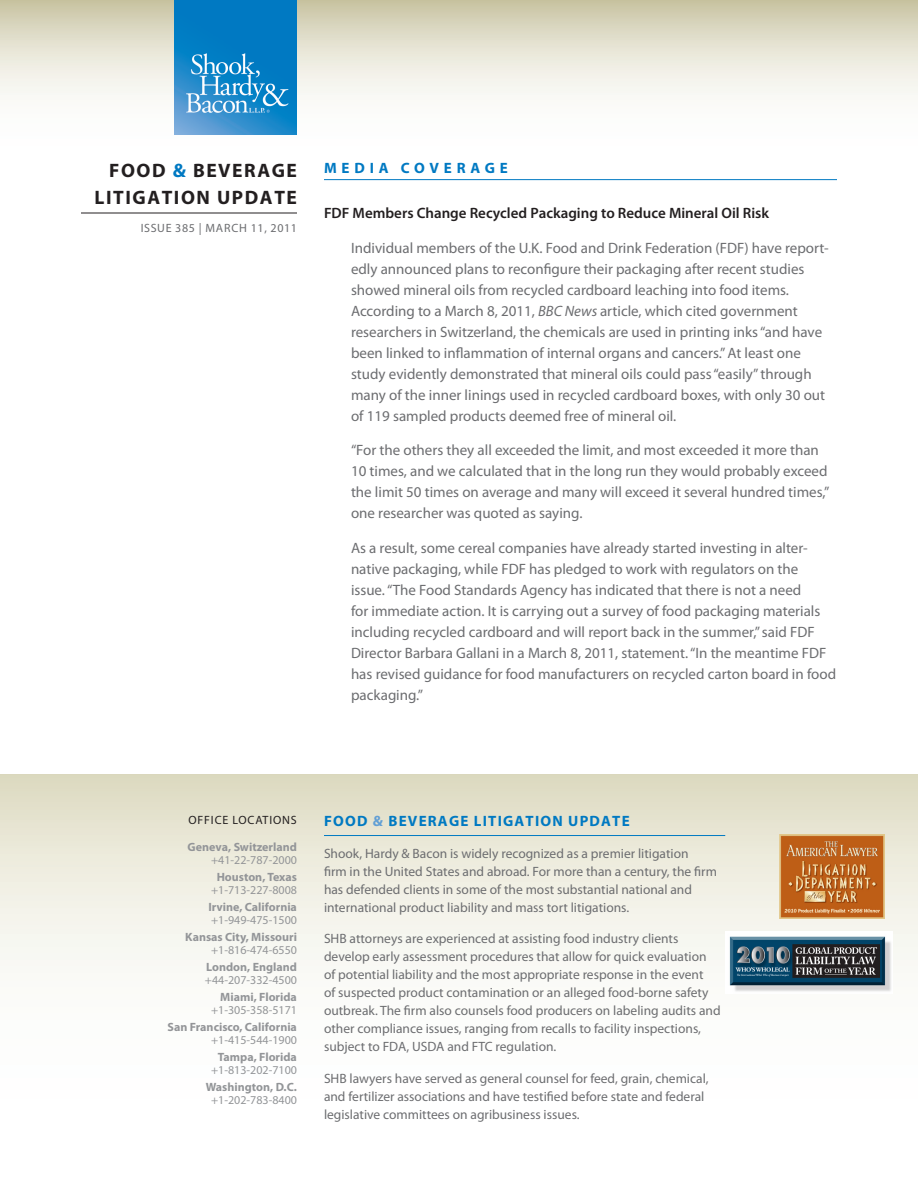
<style>
.page{position:relative;width:918px;height:1188px;background:#fff}
.page>*{position:absolute;margin:0;border:0;box-sizing:border-box;transform-origin:0 0}
.t1{font:700 19.5px/27px "Myriad Pro";letter-spacing:.08em;color:#231f20;text-align:right}
.Body{font:15px/21px "Myriad Pro";color:#6c6d70}
.Subhead{font:600 15px "Myriad Pro";color:#231f20}
.Head{font:700 15px "Myriad Pro";letter-spacing:.08em;color:#0079c2}
.Head-2{font:700 15px "Myriad Pro";letter-spacing:.32em;color:#0079c2}
.Body-2{font:13.5px/18px "Myriad Pro";color:#6c6d70}
.Body-3{font:700 12px/13.5px "Myriad Pro";color:#939598;text-align:right}
.Body-4{font:12px/13.5px "Myriad Pro";color:#939598;text-align:center}
.t2{font:12px "Myriad Pro";letter-spacing:.05em;color:#6c6d70}
.Body-5{font:12px "Myriad Pro";letter-spacing:.07em;color:#231f20}
.s1{color:#0079c2}
.s2{font-style:italic}
.s3{font-weight:400}
.s4{font-weight:700}
.s5{color:#629fd5}
</style>
<div class="page">
<svg style="left:0;top:0;width:918px;height:135px"></svg>
<hr style="left:81px;top:213px;width:216px;height:1px;background:#231f20">
<img style="left:175px;top:0;width:122px;height:135px">
<hr style="left:324px;top:179px;width:513px;height:1px;background:#0079c2">
<svg style="left:1px;top:774px;width:917px;height:192px"></svg>
<hr style="left:324px;top:835px;width:401px;height:1px;background:#0079c2">
<img style="left:780px;top:834px;width:105px;height:85px">
<img style="left:725px;top:931px;width:167px;height:61px">
<h1 class="t1" style="left:94px;top:156px;width:204px">FOOD <span class="s1">&amp;</span> BEVERAGE<br>LITIGATION UPDATE</h1>
<p class="t2" style="left:141px;top:221px;width:158px">ISSUE 385 | MARCH 11, 2011</p>
<p class="Head-2" style="left:324px;top:158px;width:185px">MEDIA COVERAGE</p>
<p class="Subhead" style="left:324px;top:204px;width:447px">FDF Members Change Recycled Packaging to Reduce Mineral Oil Risk</p>
<p class="Body" style="left:351px;top:237px;width:479px">Individual members of the U.K. Food and Drink Federation (FDF) have report&shy;edly announced plans to reconfigure their packaging after recent studies showed mineral oils from recycled cardboard leaching into food items.<br>According to a March 8, 2011, <span class="s2">BBC News</span> article, which cited government researchers in Switzerland, the chemicals are used in printing inks “and have been linked to inflammation of internal organs and cancers.” At least one study evidently demonstrated that mineral oils could pass “easily” through many of the inner linings used in recycled cardboard boxes, with only 30 out of 119 sampled products deemed free of mineral oil.</p>
<p class="Body" style="left:351px;top:439px;width:480px">“For the others they all exceeded the limit, and most exceeded it more than 10 times, and we calculated that in the long run they would probably exceed the limit 50 times on average and many will exceed it several hundred times,” one researcher was quoted as saying.</p>
<p class="Body" style="left:351px;top:537px;width:487px">As a result, some cereal companies have already started investing in alter&shy;native packaging, while FDF has pledged to work with regulators on the issue. “The Food Standards Agency has indicated that there is not a need<br>for immediate action. It is carrying out a survey of food packaging materials including recycled cardboard and will report back in the summer,” said FDF Director Barbara Gallani in a March 8, 2011, statement. “In the meantime FDF has revised guidance for food manufacturers on recycled carton board in food packaging.”</p>
<p class="Body-5" style="left:188px;top:812px;width:110px">OFFICE LOCATIONS</p>
<p class="Body-3" style="left:188px;top:840px;width:111px">Geneva, Switzerland <span class="s3">+41-22-787-2000</span></p>
<p class="Body-4" style="left:211px;top:870px;width:87px"><span class="s4">Houston, Texas </span>+1-713-227-8008</p>
<p class="Body-3" style="left:208px;top:900px;width:90px;text-align:left">Irvine, California <span class="s3">+1-949-475-1500</span></p>
<p class="Body-3" style="left:185px;top:930px;width:113px">Kansas City, Missouri <span class="s3">+1-816-474-6550</span></p>
<p class="Body-4" style="left:205px;top:960px;width:94px;text-align:left"><span class="s4">London, England </span>+44-207-332-4500</p>
<p class="Body-4" style="left:211px;top:990px;width:87px;text-align:right"><span class="s4">Miami, Florida </span>+1-305-358-5171</p>
<p class="Body-3" style="left:167px;top:1020px;width:131px">San Francisco, California <span class="s3">+1-415-544-1900</span></p>
<p class="Body-4" style="left:211px;top:1050px;width:87px"><span class="s4">Tampa, Florida </span>+1-813-202-7100</p>
<p class="Body-3" style="left:206px;top:1080px;width:93px;text-align:center">Washington, D.C. <span class="s3">+1-202-783-8400</span></p>
<p class="Head" style="left:324px;top:811px;width:307px">FOOD <span class="s5">&amp;</span> BEVERAGE LITIGATION UPDATE</p>
<p class="Body-2" style="left:324px;top:844px;width:394px">Shook, Hardy &amp; Bacon is widely recognized as a premier litigation<br>firm in the United States and abroad. For more than a century, the firm has defended clients in some of the most substantial national and international product liability and mass tort litigations.</p>
<p class="Body-2" style="left:324px;top:929px;width:398px">SHB attorneys are experienced at assisting food industry clients develop early assessment procedures that allow for quick evaluation of potential liability and the most appropriate response in the event<br>of suspected product contamination or an alleged food-borne safety outbreak. The firm also counsels food producers on labeling audits and other compliance issues, ranging from recalls to facility inspections, subject to FDA, USDA and FTC regulation.</p>
<p class="Body-2" style="left:324px;top:1069px;width:386px">SHB lawyers have served as general counsel for feed, grain, chemical, and fertilizer associations and have testified before state and federal legislative committees on agribusiness issues.</p>
</div>
